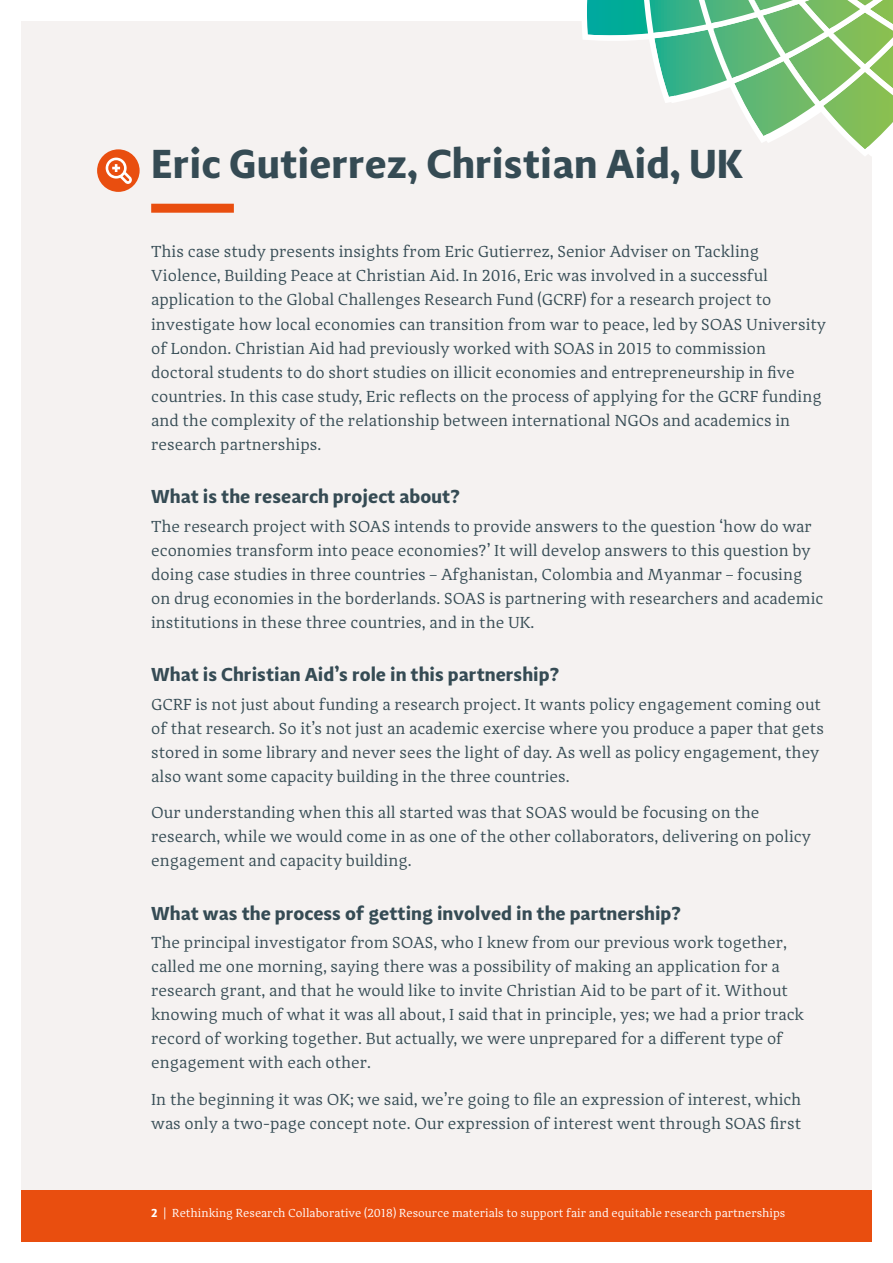
<style>
.page{position:relative;width:893px;height:1263px;background:#fff}
.page>*{position:absolute;margin:0;border:0;box-sizing:border-box;transform-origin:0 0}
.t1{font:700 42px "Adagio Sans";color:#354b54}
.t2{font:700 19.5px "Adagio Sans";color:#354b54}
.t3{font:16.5px/24px "Adagio Serif";color:#354b54}
.t4{font:12px "Adagio Serif";color:#fff}
.s1{font-family:"Adagio Sans";font-weight:700}
</style>
<div class="page">
<div style="left:21px;top:21px;width:851px;height:1221px;background:#f5f2f1"></div>
<div style="left:21px;top:1191px;width:851px;height:51px;background:#e94e0f"></div>
<div style="left:151px;top:204px;width:83px;height:9px;background:#e94e0f"></div>
<svg style="left:582px;top:0;width:311px;height:156px"></svg>
<div style="left:97px;top:149px;width:43px;height:43px;background:#e94e0f;border-radius:50%"></div>
<svg style="left:106px;top:158px;width:26px;height:26px"></svg>
<h1 class="t1" style="left:151px;top:136px;width:594px">Eric Gutierrez, Christian Aid, UK</h1>
<p class="t3" style="left:151px;top:240px;width:676px">This case study presents insights from Eric Gutierrez, Senior Adviser on Tackling Violence, Building Peace at Christian Aid. In 2016, Eric was involved in a successful application to the Global Challenges Research Fund (GCRF) for a research project to investigate how local economies can transition from war to peace, led by SOAS University of London. Christian Aid had previously worked with SOAS in 2015 to commission doctoral students to do short studies on illicit economies and entrepreneurship in five countries. In this case study, Eric reflects on the process of applying for the GCRF funding and the complexity of the relationship between international NGOs and academics in research partnerships.</p>
<p class="t2" style="left:151px;top:484px;width:310px">What is the research project about?</p>
<p class="t3" style="left:151px;top:514px;width:674px">The research project with SOAS intends to provide answers to the question ‘how do war economies transform into peace economies?’ It will develop answers to this question by doing case studies in three countries – Afghanistan, Colombia and Myanmar – focusing on drug economies in the borderlands. SOAS is partnering with researchers and academic institutions in these three countries, and in the UK.</p>
<p class="t2" style="left:151px;top:662px;width:410px">What is Christian Aid’s role in this partnership?</p>
<p class="t3" style="left:151px;top:692px;width:674px">GCRF is not just about funding a research project. It wants policy engagement coming out of that research. So it’s not just an academic exercise where you produce a paper that gets stored in some library and never sees the light of day. As well as policy engagement, they also want some capacity building in the three countries.</p>
<p class="t3" style="left:151px;top:801px;width:661px">Our understanding when this all started was that SOAS would be focusing on the research, while we would come in as one of the other collaborators, delivering on policy engagement and capacity building.</p>
<p class="t2" style="left:151px;top:900px;width:531px">What was the process of getting involved in the partnership?</p>
<p class="t3" style="left:151px;top:931px;width:654px">The principal investigator from SOAS, who I knew from our previous work together, called me one morning, saying there was a possibility of making an application for a research grant, and that he would like to invite Christian Aid to be part of it. Without knowing much of what it was all about, I said that in principle, yes; we had a prior track record of working together. But actually, we were unprepared for a different type of engagement with each other.</p>
<p class="t3" style="left:151px;top:1088px;width:651px">In the beginning it was OK; we said, we’re going to file an expression of interest, which was only a two-page concept note. Our expression of interest went through SOAS first</p>
<p class="t4" style="left:151px;top:1206px;width:636px"><span class="s1">2</span> | Rethinking Research Collaborative (2018) Resource materials to support fair and equitable research partnerships</p>
</div>
